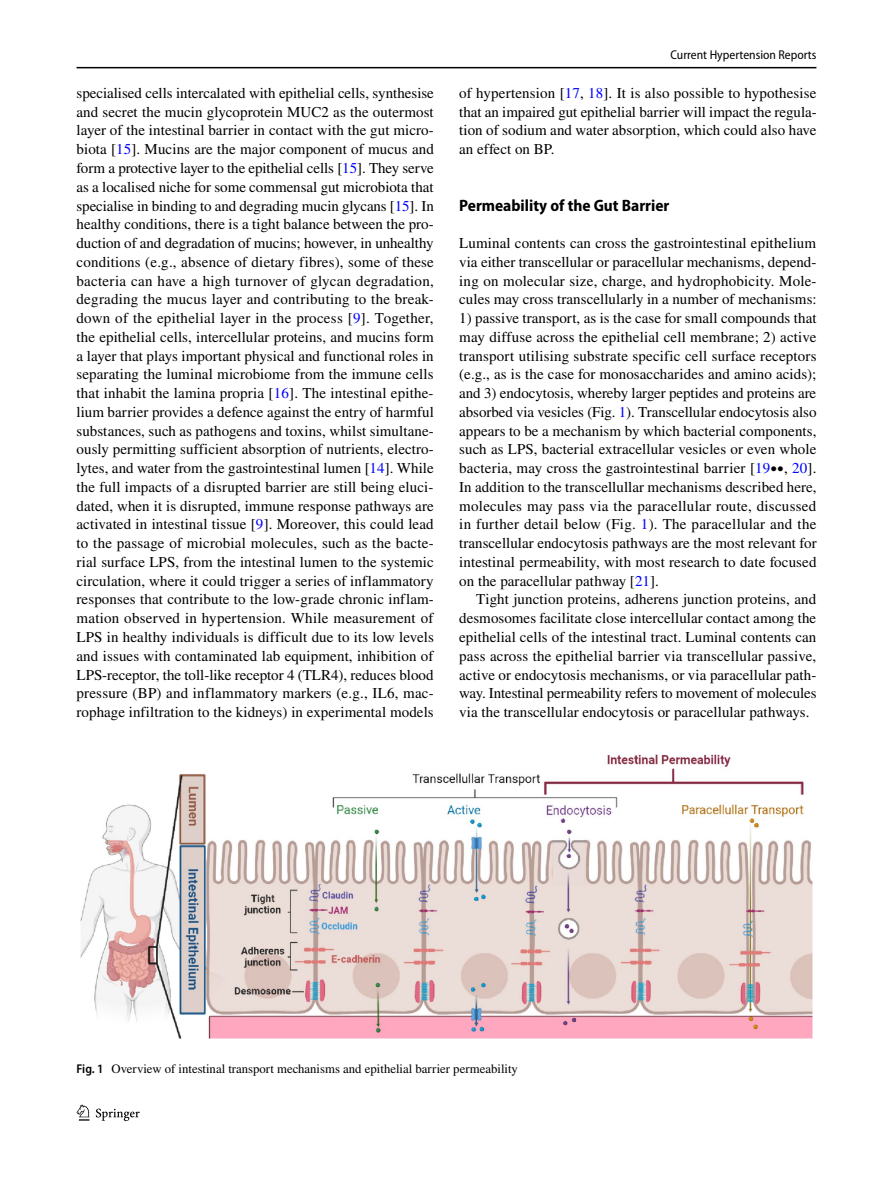
<style>
.page{position:relative;width:893px;height:1187px;background:#fff}
.page>*{position:absolute;margin:0;border:0;box-sizing:border-box;transform-origin:0 0}
.t1{font:700 semi-condensed 16.5px "Myriad Pro";color:#000}
.t2{font:15px/18.8px "STIX";letter-spacing:.005em;color:#000;text-align:justify}
.t3{font:12.75px "STIX";color:#000}
.t4{font:semi-condensed 12.75px "Myriad Pro";color:#000}
.s1{color:#00f}
.s2{font-size:12.75px}
.s3{font-family:"Myriad Pro";font-weight:600;font-stretch:semi-condensed}
</style>
<div class="page">
<hr style="left:77px;top:67px;width:739px;height:1px;background:#000">
<svg style="left:77px;top:1104px;width:12px;height:16px"></svg>
<svg style="left:96px;top:1108px;width:44px;height:12px"></svg>
<img style="left:81px;top:754px;width:731px;height:284px">
<p class="t4" style="left:670px;top:48px;width:147px">Current Hypertension Reports</p>
<p class="t2" style="left:77px;top:84px;width:359px">specialised cells intercalated with epithelial cells, synthesise and secret the mucin glycoprotein MUC2 as the outermost layer of the intestinal barrier in contact with the gut micro&shy;biota [<span class="s1">15</span>]. Mucins are the major component of mucus and form a protective layer to the epithelial cells [<span class="s1">15</span>]. They serve as a localised niche for some commensal gut microbiota that specialise in binding to and degrading mucin glycans [<span class="s1">15</span>]. In healthy conditions, there is a tight balance between the pro&shy;duction of and degradation of mucins; however, in unhealthy conditions (e.g., absence of dietary fibres), some of these bacteria can have a high turnover of glycan degradation, degrading the mucus layer and contributing to the break&shy;down of the epithelial layer in the process [<span class="s1">9</span>]. Together, the epithelial cells, intercellular proteins, and mucins form a layer that plays important physical and functional roles in separating the luminal microbiome from the immune cells that inhabit the lamina propria [<span class="s1">16</span>]. The intestinal epithe&shy;lium barrier provides a defence against the entry of harmful substances, such as pathogens and toxins, whilst simultane&shy;ously permitting sufficient absorption of nutrients, electro&shy;lytes, and water from the gastrointestinal lumen [<span class="s1">14</span>]. While the full impacts of a disrupted barrier are still being eluci&shy;dated, when it is disrupted, immune response pathways are activated in intestinal tissue [<span class="s1">9</span>]. Moreover, this could lead to the passage of microbial molecules, such as the bacte&shy;rial surface LPS, from the intestinal lumen to the systemic circulation, where it could trigger a series of inflammatory responses that contribute to the low-grade chronic inflam&shy;mation observed in hypertension. While measurement of LPS in healthy individuals is difficult due to its low levels and issues with contaminated lab equipment, inhibition of LPS-receptor, the toll-like receptor 4 (TLR4), reduces blood pressure (BP) and inflammatory markers (e.g., IL6, mac&shy;rophage infiltration to the kidneys) in experimental models</p>
<p class="t2" style="left:459px;top:84px;width:359px">of hypertension [<span class="s1">17</span>, <span class="s1">18</span>]. It is also possible to hypothesise that an impaired gut epithelial barrier will impact the regula&shy;tion of sodium and water absorption, which could also have an effect on BP.</p>
<p class="t1" style="left:459px;top:196px;width:212px">Permeability of the Gut Barrier</p>
<p class="t2" style="left:459px;top:234px;width:359px">Luminal contents can cross the gastrointestinal epithelium via either transcellular or paracellular mechanisms, depend&shy;ing on molecular size, charge, and hydrophobicity. Mole&shy;cules may cross transcellularly in a number of mechanisms:</p>
<p class="t2" style="left:459px;top:309px;width:359px">1) passive transport, as is the case for small compounds that may diffuse across the epithelial cell membrane; 2) active transport utilising substrate specific cell surface receptors (e.g., as is the case for monosaccharides and amino acids); and 3) endocytosis, whereby larger peptides and proteins are absorbed via vesicles (Fig. <span class="s1">1</span>). Transcellular endocytosis also appears to be a mechanism by which bacterial components, such as LPS, bacterial extracellular vesicles or even whole bacteria, may cross the gastrointestinal barrier [<span class="s1">19</span><span class="s2">••</span>, <span class="s1">20</span>].<br>In addition to the transcellullar mechanisms described here, molecules may pass via the paracellular route, discussed in further detail below (Fig. <span class="s1">1</span>). The paracellular and the transcellular endocytosis pathways are the most relevant for intestinal permeability, with most research to date focused on the paracellular pathway [<span class="s1">21</span>].</p>
<p class="t2" style="left:459px;top:591px;width:359px;text-indent:17px">Tight junction proteins, adherens junction proteins, and desmosomes facilitate close intercellular contact among the epithelial cells of the intestinal tract. Luminal contents can pass across the epithelial barrier via transcellular passive, active or endocytosis mechanisms, or via paracellular path&shy;way. Intestinal permeability refers to movement of molecules via the transcellular endocytosis or paracellular pathways.</p>
<p class="t3" style="left:77px;top:1060px;width:443px"><span class="s3">Fig. 1</span> Overview of intestinal transport mechanisms and epithelial barrier permeability</p>
</div>
